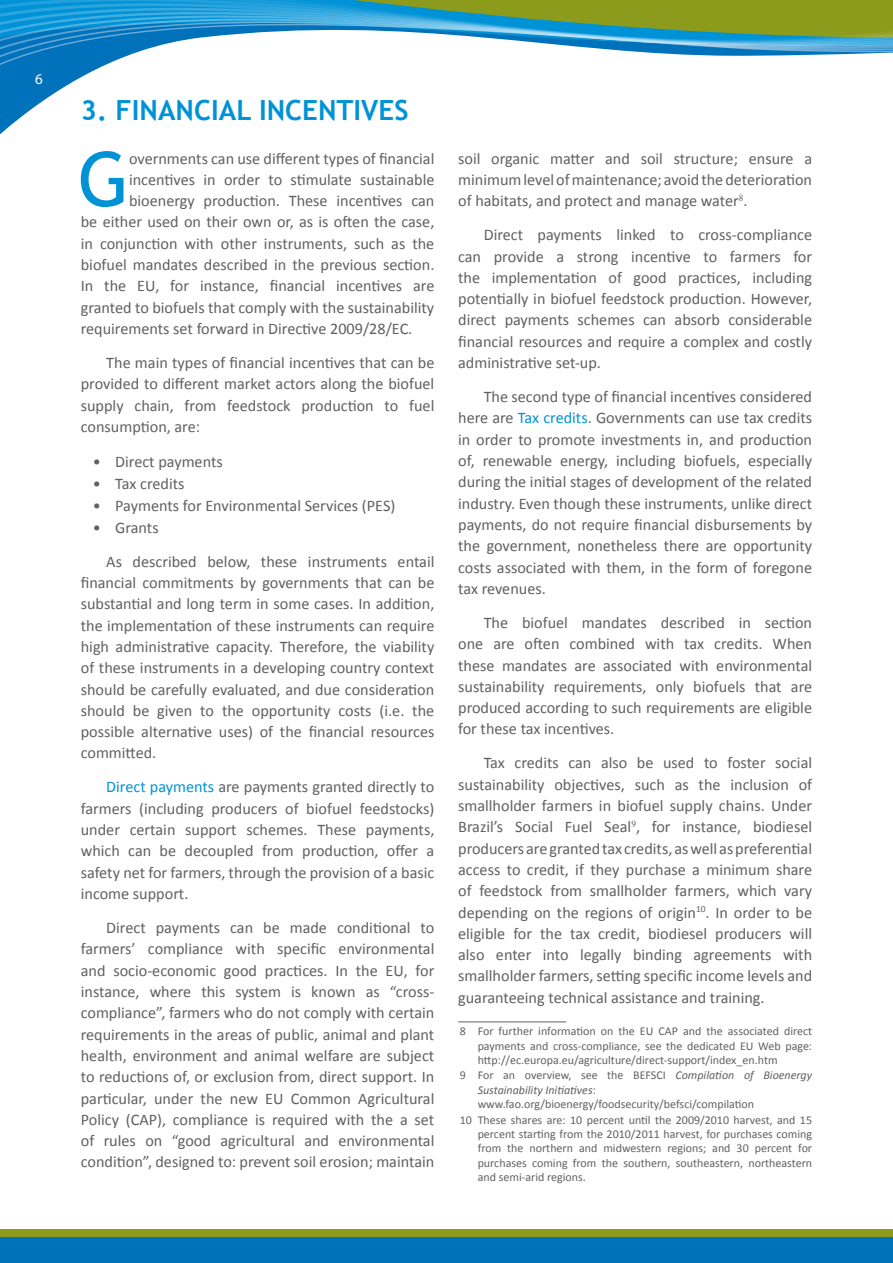
<style>
.page{position:relative;width:893px;height:1263px;background:#fff}
.page>*{position:absolute;margin:0;border:0;box-sizing:border-box;transform-origin:0 0}
.t1{font:75.75px "Trebuchet MS";color:#0092d7}
.t2{font:700 27.75px "Trebuchet MS";color:#0092d7}
.t3{font:16.2px/21.3px "Calibri";color:#5f6062;text-align:justify}
.t4{font:15px "Myriad Pro";color:#fff}
.t5{font:12px "Calibri";color:#5f6062}
.t6{font:italic 12px "Calibri";color:#5f6062}
.s1{color:#0092d7}
.s2{font-style:italic}
.s3{font-style:normal}
</style>
<div class="page">
<div style="left:0;top:1233px;width:893px;height:30px;background:#0072bc"></div>
<div style="left:0;top:1230px;width:893px;height:7px;background:#8c9b1b"></div>
<svg style="left:0;top:73px;width:89px;height:62px"></svg>
<svg style="left:0;top:0;width:893px;height:73px"></svg>
<hr style="left:458px;top:1021px;width:108px;height:1px;background:#5f6062">
<p class="t4" style="left:35px;top:69px;width:9px">6</p>
<h2 class="t2" style="left:81px;top:93px;width:327px">3. FINANCIAL INCENTIVES</h2>
<h1 class="t1" style="left:78px;top:135px;width:53px">G</h1>
<p class="t3" style="left:129px;top:147px;width:307px">overnments can use different types of financial</p>
<p class="t3" style="left:129px;top:168px;width:307px">incentives in order to stimulate sustainable</p>
<p class="t3" style="left:129px;top:189px;width:307px">bioenergy production. These incentives can</p>
<p class="t3" style="left:81px;top:211px;width:355px">be either used on their own or, as is often the case,</p>
<p class="t3" style="left:81px;top:232px;width:355px">in conjunction with other instruments, such as the</p>
<p class="t3" style="left:81px;top:253px;width:355px">biofuel mandates described in the previous section.</p>
<p class="t3" style="left:81px;top:275px;width:355px">In the EU, for instance, financial incentives are</p>
<p class="t3" style="left:81px;top:296px;width:355px">granted to biofuels that comply with the sustainability</p>
<p class="t3" style="left:81px;top:317px;width:333px">requirements set forward in Directive 2009/28/EC.</p>
<p class="t3" style="left:81px;top:351px;width:355px;text-indent:26px">The main types of financial incentives that can be provided to different market actors along the biofuel supply chain, from feedstock production to fuel consumption, are:</p>
<p class="t3" style="left:93px;top:450px;width:132px">• Direct payments</p>
<p class="t3" style="left:93px;top:472px;width:93px">• Tax credits</p>
<p class="t3" style="left:93px;top:494px;width:304px">• Payments for Environmental Services (PES)</p>
<p class="t3" style="left:106px;top:509px;width:330px;line-height:34px;text-indent:-14px">• Grants<br>As described below, these instruments entail</p>
<p class="t3" style="left:81px;top:571px;width:355px">financial commitments by governments that can be substantial and long term in some cases. In addition, the implementation of these instruments can require high administrative capacity. Therefore, the viability of these instruments in a developing country context should be carefully evaluated, and due consideration should be given to the opportunity costs (i.e. the possible alternative uses) of the financial resources committed.</p>
<p class="t3" style="left:81px;top:776px;width:355px;text-indent:26px"><span class="s1">Direct payments</span> are payments granted directly to farmers (including producers of biofuel feedstocks) under certain support schemes. These payments, which can be decoupled from production, offer a safety net for farmers, through the provision of a basic income support.</p>
<p class="t3" style="left:81px;top:916px;width:355px;text-indent:26px">Direct payments can be made conditional to farmers’ compliance with specific environmental and socio-economic good practices. In the EU, for instance, where this system is known as “cross&shy;compliance”, farmers who do not comply with certain requirements in the areas of public, animal and plant health, environment and animal welfare are subject to reductions of, or exclusion from, direct support. In particular, under the new EU Common Agricultural Policy (CAP), compliance is required with the a set of rules on “good agricultural and environmental condition”, designed to: prevent soil erosion; maintain</p>
<p class="t3" style="left:458px;top:147px;width:355px">soil organic matter and soil structure; ensure a minimum level of maintenance; avoid the deterioration of habitats, and protect and manage water<sup>8</sup>.</p>
<p class="t3" style="left:458px;top:223px;width:356px;text-indent:26px">Direct payments linked to cross-compliance can provide a strong incentive to farmers for the implementation of good practices, including potentially in biofuel feedstock production. H owever, direct payments schemes can absorb considerable financial resources and require a complex and costly administrative set-up.</p>
<p class="t3" style="left:458px;top:385px;width:355px;text-indent:26px">The second type of financial incentives considered here are <span class="s1">Tax credits</span>. Governments can use tax credits in order to promote investments in, and production of, renewable energy, including biofuels, especially during the initial stages of development of the related industry. Even though these instruments, unlike direct payments, do not require financial disbursements by the government, nonetheless there are opportunity costs associated with them, in the form of foregone tax revenues.</p>
<p class="t3" style="left:458px;top:611px;width:355px;text-indent:26px">The biofuel mandates described in section one are often combined with tax credits. When these mandates are associated with environmental sustainability requirements, only biofuels that are produced according to such requirements are eligible for these tax incentives.</p>
<p class="t3" style="left:458px;top:752px;width:356px;text-indent:26px">Tax credits can also be used to foster social sustainability objectives, such as the inclusion of smallholder farmers in biofuel supply chains. Under Brazil’s Social Fuel Seal<sup>9</sup>, for instance, biodiesel producers are granted tax credits, as well as preferential access to credit, if they purchase a minimum share of feedstock from smallholder farmers, which vary depending on the regions of origin<sup>10</sup>. In order to be eligible for the tax credit, biodiesel producers will also enter into legally binding agreements with smallholder farmers, setting specific income levels and guaranteeing technical assistance and training.</p>
<p class="t5" style="left:460px;top:1024px;width:354px">8 For further information on the EU CAP and the associated direct</p>
<p class="t5" style="left:478px;top:1038px;width:336px">payments and cross-compliance, see the dedicated EU Web page:</p>
<p class="t5" style="left:478px;top:1052px;width:301px">http://ec.europa.eu/agriculture/direct-support/index_en.htm</p>
<p class="t5" style="left:460px;top:1068px;width:354px">9 For an overview, see the BEFSCI <span class="s2">Compilation of Bioenergy</span></p>
<p class="t6" style="left:478px;top:1082px;width:120px">Sustainability Initiatives<span class="s3">:</span></p>
<p class="t5" style="left:478px;top:1097px;width:278px">www.fao.org/bioenergy/foodsecurity/befsci/compilation</p>
<p class="t5" style="left:460px;top:1112px;width:354px">10 These shares are: 10 percent until the 2009/2010 harvest, and 15</p>
<p class="t5" style="left:478px;top:1126px;width:336px">percent starting from the 2010/2011 harvest, for purchases coming</p>
<p class="t5" style="left:478px;top:1141px;width:336px">from the northern and midwestern regions; and 30 percent for</p>
<p class="t5" style="left:478px;top:1155px;width:336px">purchases coming from the southern, southeastern, northeastern</p>
<p class="t5" style="left:478px;top:1170px;width:110px">and semi-arid regions.</p>
</div>
